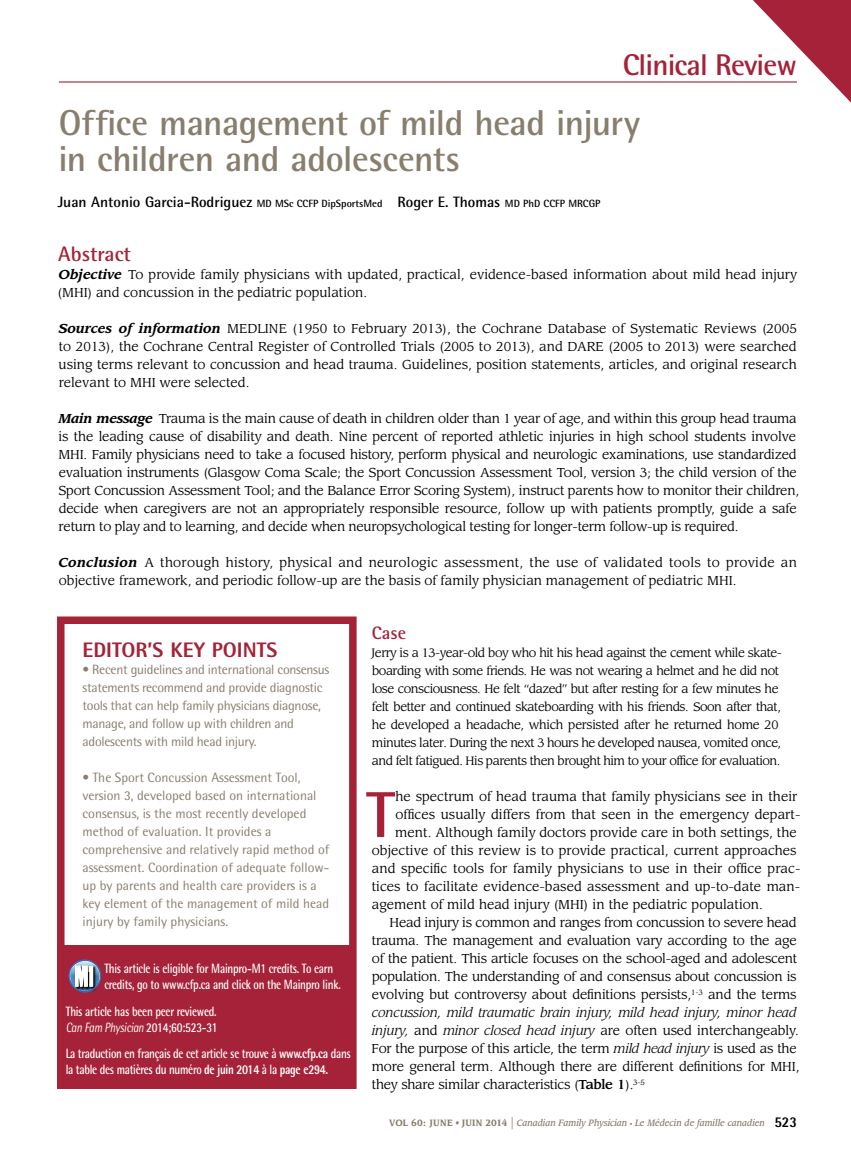
<style>
.page{position:relative;width:851px;height:1161px;background:#fff}
.page>*{position:absolute;margin:0;border:0;box-sizing:border-box;transform-origin:0 0}
.t1{font:700 64.95px "Rotis Semi Sans Std";color:#a52238}
.t2{font:700 36px/36px "Rotis Semi Sans Std";letter-spacing:-.015em;color:#887e6e}
.t3{font:700 30px "Rotis Semi Sans Std";letter-spacing:-.03em;color:#a52238}
.t4{font:800 21px "Rotis Semi Sans Std";color:#a52238}
.t5{font:700 21px "Rotis Semi Sans Std";color:#a52238}
.t6{font:700 18px "Rotis Semi Sans Std";color:#a52238}
.t7{font:700 15px "Rotis Semi Sans Std";color:#000}
.t8{font:13.5px/18px "Rotis Semi Sans Std";color:#887e6e}
.t9{font:700 13.5px/16.5px "Rotis Semi Sans Std";letter-spacing:-.02em;color:#fff;scale:.8 1}
.t10{font:13.5px/18px "Rotis Semi Sans Std";letter-spacing:-.02em;color:#887e6e}
.t11{font:12.75px/18px "Leawood Std";letter-spacing:-.015em;color:#000}
.t12{font:italic 12.75px "Leawood Std";letter-spacing:-.015em;color:#000}
.t13{font:12.75px "Leawood Std";letter-spacing:.005em;color:#000}
.t14{font:12px "Leawood Std";letter-spacing:-.04em;color:#000}
.t15{font:italic 500 9px "Leawood Std";color:#887e6e;scale:.9 1}
.s1{font-size:10.5px}
.s2{font-weight:700;font-style:italic}
.s3{font-weight:400;font-style:italic}
.s4{font-weight:800}
.s5{font-style:italic}
.s6{font-weight:500}
.s7{font-weight:700;font-style:normal}
.s8{font-weight:400;font-style:normal}
.s9{font-weight:400;font-style:normal;font-size:15px}
.s10{font-style:normal;font-size:6px}
.s11{font-family:"Rotis Semi Sans Std";font-weight:800;font-style:normal;font-size:15px;color:#000}
</style>
<div class="page">
<svg style="left:753px;top:0;width:97px;height:102px"></svg>
<div style="left:57px;top:945px;width:294px;height:144px;background:#a52238"></div>
<div style="left:57px;top:616px;width:299px;height:473px;border:8px solid #a52238"></div>
<hr style="left:59px;top:81px;width:737px;height:2px;background:#a52238">
<svg style="left:69px;top:959px;width:32px;height:34px"></svg>
<p class="t3" style="left:622px;top:47px;width:176px">Clinical Review</p>
<h1 class="t2" style="left:58px;top:104px;width:583px">Offce management of mild head injury in children and adolescents</h1>
<p class="t7" style="left:58px;top:193px;width:544px">Juan Antonio Garcia-Rodriguez <span class="s1">MD MSc CCFP DipSportsMed</span> Roger E. Thomas <span class="s1">MD PhD CCFP MRCGP</span></p>
<h2 class="t5" style="left:58px;top:241px;width:74px">Abstract</h2>
<p class="t11" style="left:58px;top:266px;width:741px"><span class="s2">Objective</span> To provide family physicians with updated, practical, evidence-based information about mild head injury (MHI) and concussion in the pediatric population.</p>
<p class="t11" style="left:59px;top:320px;width:739px;text-align:justify"><span class="s2">Sources of information</span> MEDLINE (1950 to February 2013), the Cochrane Database of Systematic Reviews (2005 to 2013), the Cochrane Central Register of Controlled Trials (2005 to 2013), and DARE (2005 to 2013) were searched using terms relevant to concussion and head trauma. Guidelines, position statements, articles, and original research relevant to MHI were selected.</p>
<p class="t11" style="left:58px;top:410px;width:742px"><span class="s2">Main message</span> Trauma is the main cause of death in children older than 1 year of age, and within this group head trauma is the leading cause of disability and death. Nine percent of reported athletic injuries in high school students involve MHI. Family physicians need to take a focused history, perform physical and neurologic examinations, use standardized evaluation instruments (Glasgow Coma Scale; the Sport Concussion Assessment Tool, version 3; the child version of the Sport Concussion Assessment Tool; and the Balance Error Scoring System), instruct parents how to monitor their children, decide when caregivers are not an appropriately responsible resource, follow up with patients promptly, guide a safe return to play and to learning, and decide when neuropsychological testing for longer-term follow-up is required.</p>
<p class="t11" style="left:58px;top:554px;width:740px"><span class="s2">Conclusion</span> A thorough history, physical and neurologic assessment, the use of validated tools to provide an objective framework, and periodic follow-up are the basis of family physician management of pediatric MHI.</p>
<h3 class="t4" style="left:82px;top:637px;width:196px">EDITOR’S KEY POINTS</h3>
<p class="t10" style="left:82px;top:661px;width:248px">• Recent guidelines and international consensus statements recommend and provide diagnostic tools that can help family physicians diagnose, manage, and follow up with children and adolescents with mild head injury.</p>
<p class="t8" style="left:82px;top:769px;width:249px">• The Sport Concussion Assessment Tool, version 3, developed based on international consensus, is the most recently developed method of evaluation. It provides a comprehensive and relatively rapid method of assessment. Coordination of adequate follow&shy;up by parents and health care providers is a key element of the management of mild head injury by family physicians.</p>
<p class="t9" style="left:104px;top:960px;width:297px">This article is eligible for Mainpro-M1 credits. To earn credits, go to www.cfp.ca and click on the Mainpro link.</p>
<p class="t9" style="left:66px;top:1003px;width:191px">This article has been peer reviewed.<br><span class="s3">Can Fam Physician</span> 2014;60:523-31</p>
<h4 class="t9" style="left:66px;top:1045px;width:358px">La traduction en français de cet article se trouve à <span class="s4">www.cfp.ca</span> dans la table des matières du numéro <span class="s4">de juin 2014</span> à la <span class="s4">page e294.</span></h4>
<p class="t6" style="left:372px;top:622px;width:36px">Case</p>
<p class="t14" style="left:371px;top:646px;width:412px">Jerry is a 13-year-old boy who hit his head against the cement while skate-</p>
<p class="t14" style="left:372px;top:664px;width:408px">boarding with some friends. He was not wearing a helmet and he did not</p>
<p class="t14" style="left:372px;top:682px;width:408px">lose consciousness. He felt “dazed” but after resting for a few minutes he</p>
<p class="t14" style="left:372px;top:700px;width:410px">felt better and continued skateboarding with his friends. Soon after that,</p>
<p class="t14" style="left:372px;top:718px;width:408px">he developed a headache, which persisted after he returned home 20</p>
<p class="t14" style="left:372px;top:736px;width:410px">minutes later. During the next 3 hours he developed nausea, vomited once,</p>
<p class="t14" style="left:372px;top:754px;width:410px">and felt fatigued. His parents then brought him to your offce for evaluation.</p>
<p class="t1" style="left:366px;top:775px;width:30px">T</p>
<p class="t11" style="left:395px;top:788px;width:403px">he spectrum of head trauma that family physicians see in their</p>
<p class="t11" style="left:395px;top:806px;width:406px">offces usually differs from that seen in the emergency depart-</p>
<p class="t11" style="left:395px;top:824px;width:403px">ment. Although family doctors provide care in both settings, the</p>
<p class="t11" style="left:372px;top:842px;width:426px">objective of this review is to provide practical, current approaches</p>
<p class="t13" style="left:372px;top:861px;width:430px">and specifc tools for family physicians to use in their offce prac-</p>
<p class="t11" style="left:372px;top:878px;width:430px">tices to facilitate evidence-based assessment and up-to-date man-</p>
<p class="t11" style="left:372px;top:896px;width:392px">agement of mild head injury (MHI) in the pediatric population.</p>
<p class="t11" style="left:389px;top:914px;width:408px">Head injury is common and ranges from concussion to severe head</p>
<p class="t11" style="left:372px;top:932px;width:426px">trauma. The management and evaluation vary according to the age</p>
<p class="t11" style="left:372px;top:950px;width:427px">of the patient. This article focuses on the school-aged and adolescent</p>
<p class="t11" style="left:372px;top:968px;width:426px">population. The understanding of and consensus about concussion is</p>
<p class="t11" style="left:372px;top:986px;width:426px">evolving but controversy about defnitions persists,<sup>1-3</sup> and the terms</p>
<p class="t12" style="left:372px;top:1005px;width:426px">concussion, mild traumatic brain injury, mild head injury, minor head</p>
<p class="t11" style="left:372px;top:1022px;width:428px"><span class="s5">injury,</span> and <span class="s5">minor closed head injury</span> are often used interchangeably.</p>
<p class="t11" style="left:371px;top:1040px;width:426px">For the purpose of this article, the term <span class="s5">mild head injury</span> is used as the</p>
<p class="t11" style="left:372px;top:1058px;width:429px">more general term. Although there are different defnitions for MHI,</p>
<p class="t11" style="left:372px;top:1076px;width:275px">they share similar characteristics (<span class="s6">Table 1</span>).<sup>3-5</sup></p>
<p class="t15" style="left:389px;top:1118px;width:454px"><span class="s7">VOL 60: JUNE</span> <span class="s8">•</span> <span class="s7">JUIN 2014</span> <span class="s9">|</span> Canadian Family Physician <span class="s10">•</span> Le Médecin de famille canadien <span class="s11">523</span></p>
</div>
